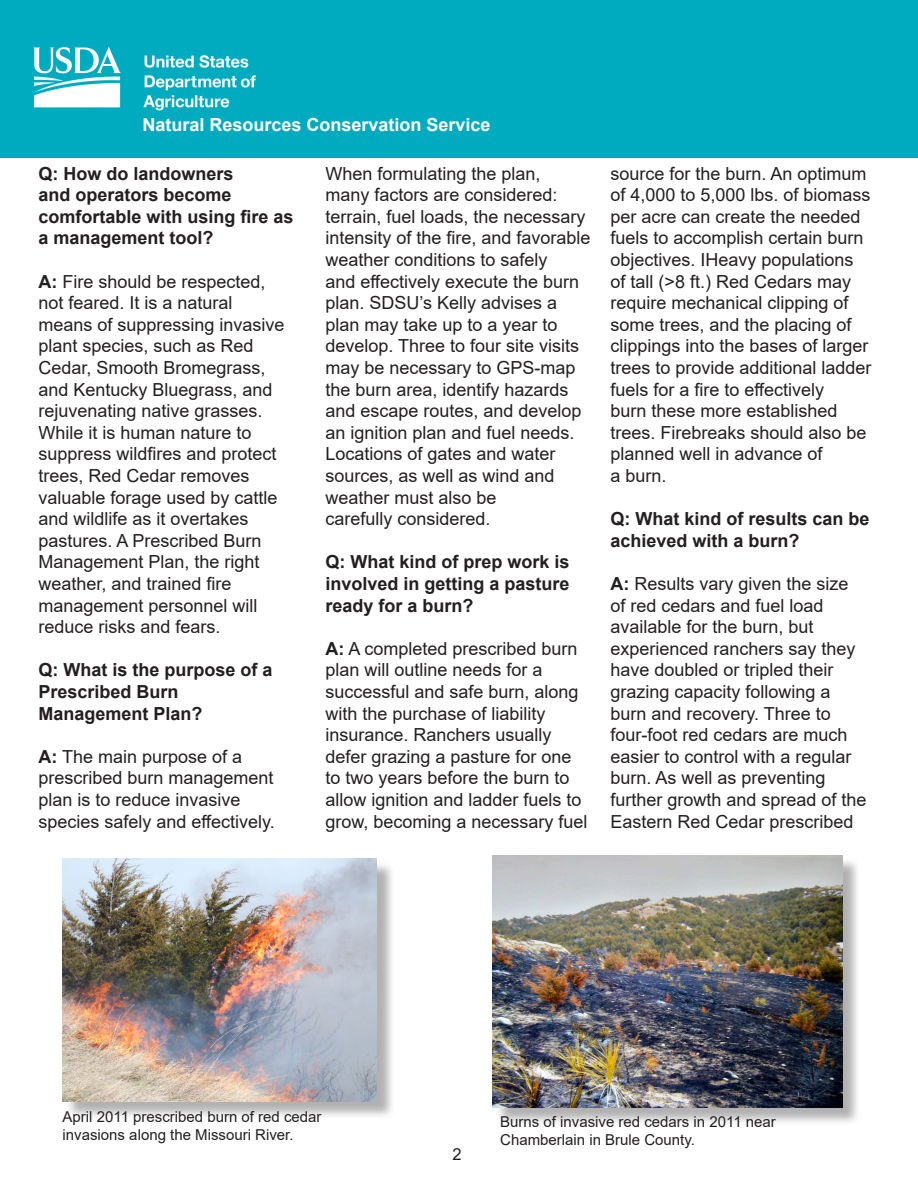
<style>
.page{position:relative;width:918px;height:1188px;background:#fff}
.page>*{position:absolute;margin:0;border:0;box-sizing:border-box;transform-origin:0 0}
.t1{font:18px/21.6px "Arial";color:#231f20}
.t2{font:700 18px/21.6px "Arial";color:#231f20}
.t3{font:700 18px "Arial";color:#fff}
.t4{font:16.5px "Arial";color:#231f20}
.t5{font:15px/18px "Arial";color:#231f20}
.s1{font-weight:700}
</style>
<div class="page">
<div style="left:0;top:0;width:918px;height:157px;background:#00abc0"></div>
<img style="left:33px;top:47px;width:223px;height:64px">
<div style="left:495px;top:858px;width:366px;height:268px;background:#231f20;opacity:.35"></div>
<img style="left:493px;top:855px;width:350px;height:252px">
<div style="left:65px;top:861px;width:330px;height:259px;background:#231f20;opacity:.35"></div>
<img style="left:63px;top:859px;width:314px;height:242px">
<p class="t3" style="left:143px;top:111px;width:350px">Natural Resources Conservation Service</p>
<p class="t2" style="left:38px;top:163px;width:257px">Q: How do landowners<br>and operators become comfortable with using fire as a management tool?</p>
<p class="t1" style="left:38px;top:270px;width:248px"><span class="s1">A:</span> Fire should be respected, not feared. It is a natural means of suppressing invasive plant species, such as Red<br>Cedar, Smooth Bromegrass, and Kentucky Bluegrass, and rejuvenating native grasses.<br>While it is human nature to suppress wildfires and protect trees, Red Cedar removes valuable forage used by cattle and wildlife as it overtakes pastures. A Prescribed Burn<br>Management Plan, the right weather, and trained fire management personnel will reduce risks and fears.</p>
<p class="t2" style="left:38px;top:659px;width:236px">Q: What is the purpose of a<br>Prescribed Burn</p>
<p class="t2" style="left:38px;top:703px;width:166px">Management Plan?</p>
<p class="t1" style="left:38px;top:746px;width:238px"><span class="s1">A:</span> The main purpose of a prescribed burn management plan is to reduce invasive species safely and effectively.</p>
<p class="t1" style="left:326px;top:162px;width:267px">When formulating the plan,<br>many factors are considered: terrain, fuel loads, the necessary intensity of the fire, and favorable weather conditions to safely<br>and effectively execute the burn plan. SDSU’s Kelly advises a plan may take up to a year to develop. Three to four site visits may be necessary to GPS-map the burn area, identify hazards and escape routes, and develop an ignition plan and fuel needs.<br>Locations of gates and water sources, as well as wind and weather must also be<br>carefully considered.</p>
<p class="t2" style="left:326px;top:551px;width:246px;text-align:justify">Q: What kind of prep work is involved in getting a pasture ready for a burn?</p>
<p class="t1" style="left:326px;top:638px;width:264px"><span class="s1">A:</span> A completed prescribed burn plan will outline needs for a successful and safe burn, along with the purchase of liability insurance. Ranchers usually defer grazing a pasture for one to two years before the burn to allow ignition and ladder fuels to grow, becoming a necessary fuel</p>
<p class="t1" style="left:610px;top:162px;width:263px">source for the burn. An optimum of 4,000 to 5,000 lbs. of biomass per acre can create the needed fuels to accomplish certain burn objectives. IHeavy populations of tall (&gt;8 ft.) Red Cedars may require mechanical clipping of some trees, and the placing of clippings into the bases of larger trees to provide additional ladder fuels for a fire to effectively<br>burn these more established trees. Firebreaks should also be planned well in advance of</p>
<p class="t1" style="left:610px;top:465px;width:58px">a burn.</p>
<p class="t2" style="left:610px;top:508px;width:261px">Q: What kind of results can be achieved with a burn?</p>
<p class="t1" style="left:610px;top:573px;width:258px"><span class="s1">A:</span> Results vary given the size of red cedars and fuel load available for the burn, but experienced ranchers say they have doubled or tripled their grazing capacity following a burn and recovery. Three to four-foot red cedars are much easier to control with a regular burn. As well as preventing further growth and spread of the<br>Eastern Red Cedar prescribed</p>
<p class="t5" style="left:63px;top:1107px;width:261px">April 2011 prescribed burn of red cedar invasions along the Missouri River.</p>
<p class="t4" style="left:452px;top:1143px;width:11px">2</p>
<p class="t5" style="left:500px;top:1113px;width:277px">Burns of invasive red cedars in 2011 near<br>Chamberlain in Brule County.</p>
</div>
